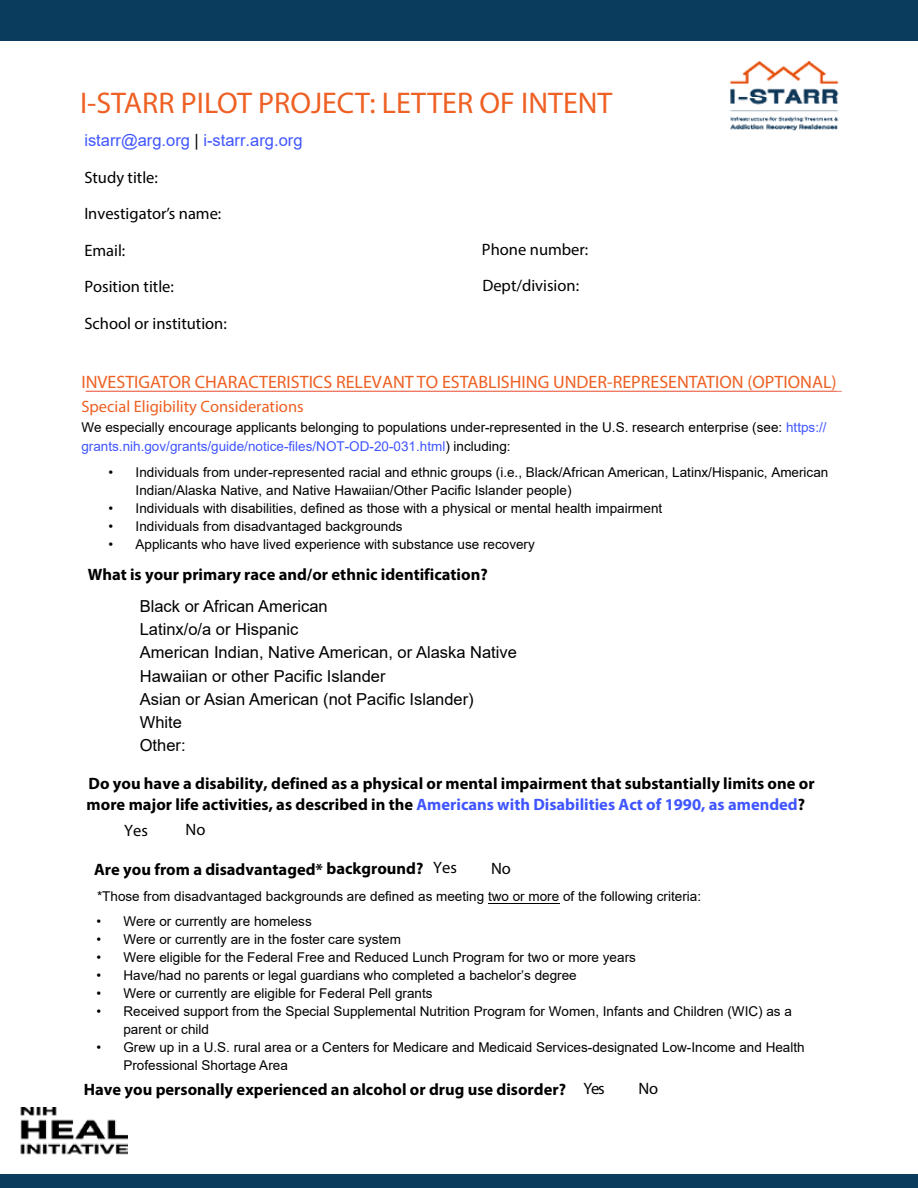
<style>
.page{position:relative;width:918px;height:1188px;background:#fff}
.page>*{position:absolute;margin:0;border:0;box-sizing:border-box;transform-origin:0 0}
.t1{font:30px "Myriad Pro";color:#ee6023}
.t2{font:18px "Myriad Pro";color:#ee6023}
.t3{font:700 16.5px/21.1px "Myriad Pro";color:#000}
.t4{font:16.5px/23.1px "Arial";color:#000}
.t5{font:16.5px/35.7px "Myriad Pro";color:#000}
.t6{font:16.5px "Myriad Pro";color:#ee6023}
.t7{font:16.5px "Arial";color:#4055ff}
.t8{font:16.5px "Arial";color:#000}
.t9{font:13.5px/18px "Arial";color:#000}
.t10{font:13.5px "Arial";color:#000}
.s1{font-style:inherit}
.s2{color:#000}
.s3{color:#4055ff}
.s4{font-weight:400}
</style>
<div class="page">
<div style="left:0;top:0;width:918px;height:40px;background:#0a3c5d"></div>
<div style="left:0;top:1174px;width:918px;height:14px;background:#0a3c5d"></div>
<img style="left:730px;top:62px;width:109px;height:68px">
<img style="left:20px;top:1107px;width:108px;height:48px">
<hr style="left:488px;top:903px;width:71px;height:1px;background:#000">
<hr style="left:86px;top:391px;width:756px;height:1px;background:#ef7a6c">
<h1 class="t1" style="left:80px;top:84px;width:534px">I-STARR PILOT PROJECT: LETTER OF INTENT</h1>
<p class="t7" style="left:84px;top:129px;width:220px"><span class="s1">istarr</span>@arg.org <span class="s2">|</span> i-starr.arg.org</p>
<p class="t5" style="left:84px;top:159px;width:75px">Study title:</p>
<p class="t5" style="left:84px;top:196px;width:139px">Investigator’s name:</p>
<p class="t5" style="left:84px;top:232px;width:43px">Email:</p>
<p class="t5" style="left:84px;top:269px;width:91px">Position title:</p>
<p class="t5" style="left:84px;top:305px;width:144px">School or institution:</p>
<p class="t5" style="left:482px;top:231px;width:108px">Phone number:<br>Dept/division:</p>
<h2 class="t2" style="left:81px;top:371px;width:757px">INVESTIGATOR CHARACTERISTICS RELEVANT TO ESTABLISHING UNDER-REPRESENTATION (OPTIONAL)</h2>
<p class="t6" style="left:81px;top:397px;width:224px">Special Eligibility Considerations</p>
<p class="t9" style="left:81px;top:418px;width:747px;line-height:18.9px">We especially encourage applicants belonging to populations under-represented in the U.S. research enterprise (see<span class="s1">:</span> <span class="s3">https:// grants.nih.gov/grants/guide/notice-files/NOT-OD-20-031.html</span>) including:</p>
<p class="t9" style="left:136px;top:464px;width:694px;text-indent:-27px">• Individuals from under-represented racial and ethnic groups (i.e., Black/African American, Latinx/Hispanic, American<br>Indian/Alaska Native, and Native Hawaiian/Other Pacific Islander people)</p>
<p class="t9" style="left:109px;top:500px;width:555px">• Individuals with disabilities, defined as those with a physical or mental health impairment</p>
<p class="t9" style="left:109px;top:518px;width:296px">• Individuals from disadvantaged backgrounds</p>
<p class="t10" style="left:109px;top:535px;width:428px"><span class="s1">• Applicants who have</span> lived experience with substance use recovery</p>
<p class="t3" style="left:88px;top:563px;width:401px">What is your primary race and/or ethnic identification?</p>
<p class="t4" style="left:140px;top:595px;width:379px">Black or African American<br>Latinx/o/a or Hispanic<br>American Indian, Native American, or Alaska Native<br>Hawaiian or other Pacific Islander<br>Asian or Asian American (not Pacific Islander)<br>White</p>
<p class="t8" style="left:140px;top:734px;width:47px">Other:</p>
<p class="t3" style="left:87px;top:772px;width:729px">Do you have a disability, defined as a physical or mental impairment that substantially limits one or more major life activities, as described in the <span class="s3">Americans with Disabilities Act of 1990, as amended</span>?</p>
<p class="t5" style="left:124px;top:812px;width:25px">Yes</p>
<p class="t5" style="left:185px;top:812px;width:21px">No</p>
<p class="t3" style="left:94px;top:858px;width:331px">Are you from a disadvantaged* background?</p>
<p class="t5" style="left:433px;top:849px;width:25px">Yes</p>
<p class="t5" style="left:491px;top:850px;width:21px">No</p>
<p class="t9" style="left:97px;top:888px;width:606px">*Those from disadvantaged backgrounds are defined as meeting two or more of the following criteria:</p>
<p class="t9" style="left:96px;top:912px;width:217px">• Were or currently are homeless</p>
<p class="t9" style="left:96px;top:930px;width:306px">• Were or currently are in the foster care system</p>
<p class="t9" style="left:96px;top:948px;width:541px">• Were eligible for the Federal Free and Reduced Lunch Program for two or more years</p>
<p class="t9" style="left:96px;top:966px;width:482px">• Have/had no parents or legal guardians who completed a bachelor’s degree</p>
<p class="t9" style="left:96px;top:984px;width:338px">• Were or currently are eligible for Federal Pell grants</p>
<p class="t9" style="left:123px;top:1002px;width:670px;text-indent:-27px">• Received support from the Special Supplemental Nutrition Program for Women, Infants and Children (WIC) as a parent or child</p>
<p class="t9" style="left:123px;top:1038px;width:683px;text-indent:-27px">• Grew up in a U.S. rural area or a Centers for Medicare and Medicaid Services-designated Low-Income and Health<br>Professional Shortage Area</p>
<p class="t3" style="left:84px;top:1078px;width:523px">Have you personally experienced an alcohol or drug use disorder? <span class="s4">Yes</span></p>
<p class="t5" style="left:638px;top:1070px;width:21px">No</p>
</div>
